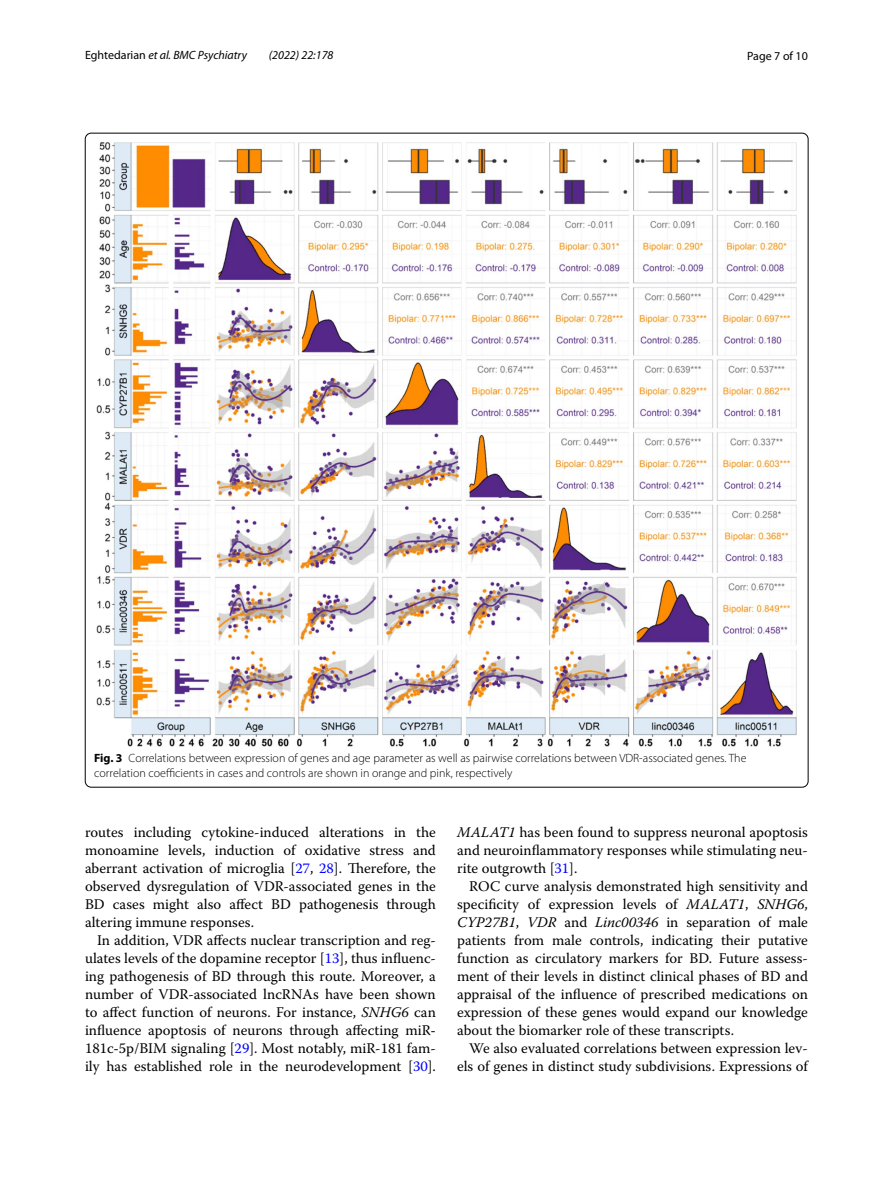
<style>
.page{position:relative;width:893px;height:1187px;background:#fff}
.page>*{position:absolute;margin:0;border:0;box-sizing:border-box;transform-origin:0 0}
.t1{font:14.7px/18px "Warnock Pro";color:#000;text-align:justify}
.t2{font:300 12px/15px "Myriad Pro";color:#000}
.t3{font:italic 12px "Myriad Pro";color:#000}
.t4{font:12px "Myriad Pro";color:#000}
.s1{font-style:normal}
.s2{font-weight:700}
.s3{color:#00f}
.s4{font-style:italic}
.s5{font-family:"STIX Math"}
</style>
<div class="page">
<img style="left:96px;top:142px;width:701px;height:604px">
<p class="t3" style="left:85px;top:48px;width:163px"><span class="s1">Eghtedarian</span> et al. BMC Psychiatry</p>
<p class="t3" style="left:269px;top:48px;width:66px">(2022) 22:178</p>
<p class="t4" style="left:747px;top:48px;width:62px">Page 7 of 10</p>
<p class="t2" style="left:94px;top:750px;width:654px"><span class="s2">Fig. 3</span> Correlations between expression of genes and age parameter as well as pairwise correlations between VDR-associated genes. The correlation coefficients in cases and controls are shown in orange and pink, respectively</p>
<p class="t1" style="left:85px;top:822px;width:352px">routes including cytokine-induced alterations in the monoamine levels, induction of oxidative stress and aberrant activation of microglia [<span class="s3">27</span>, <span class="s3">28</span>]. Therefore, the observed dysregulation of VDR-associated genes in the BD cases might also affect BD pathogenesis through altering immune responses.</p>
<p class="t1" style="left:85px;top:930px;width:352px;text-indent:12px">In addition, VDR affects nuclear transcription and reg&shy;ulates levels of the dopamine receptor [<span class="s3">13</span>], thus influenc&shy;ing pathogenesis of BD through this route. Moreover, a number of VDR-associated lncRNAs have been shown to affect function of neurons. For instance, <span class="s4">SNHG6</span> can influence apoptosis of neurons through affecting miR<span class="s5">‐ </span>181c<span class="s5">‐</span>5p/BIM signaling [<span class="s3">29</span>]. Most notably, miR-181 fam&shy;ily has established role in the neurodevelopment [<span class="s3">30</span>].</p>
<p class="t1" style="left:457px;top:822px;width:352px"><span class="s4">MALAT1</span> has been found to suppress neuronal apoptosis and neuroinflammatory responses while stimulating neu&shy;rite outgrowth [<span class="s3">31</span>].</p>
<p class="t1" style="left:457px;top:876px;width:352px;text-indent:12px">ROC curve analysis demonstrated high sensitivity and specificity of expression levels of <span class="s4">MALAT1</span>, <span class="s4">SNHG6</span>, <span class="s4">CYP27B1</span>, <span class="s4">VDR</span> and <span class="s4">Linc00346</span> in separation of male patients from male controls, indicating their putative function as circulatory markers for BD. Future assess&shy;ment of their levels in distinct clinical phases of BD and appraisal of the influence of prescribed medications on expression of these genes would expand our knowledge about the biomarker role of these transcripts.</p>
<p class="t1" style="left:457px;top:1038px;width:352px;text-align:right">We also evaluated correlations between expression lev&shy;els of genes in distinct study subdivisions. Expressions of</p>
</div>
